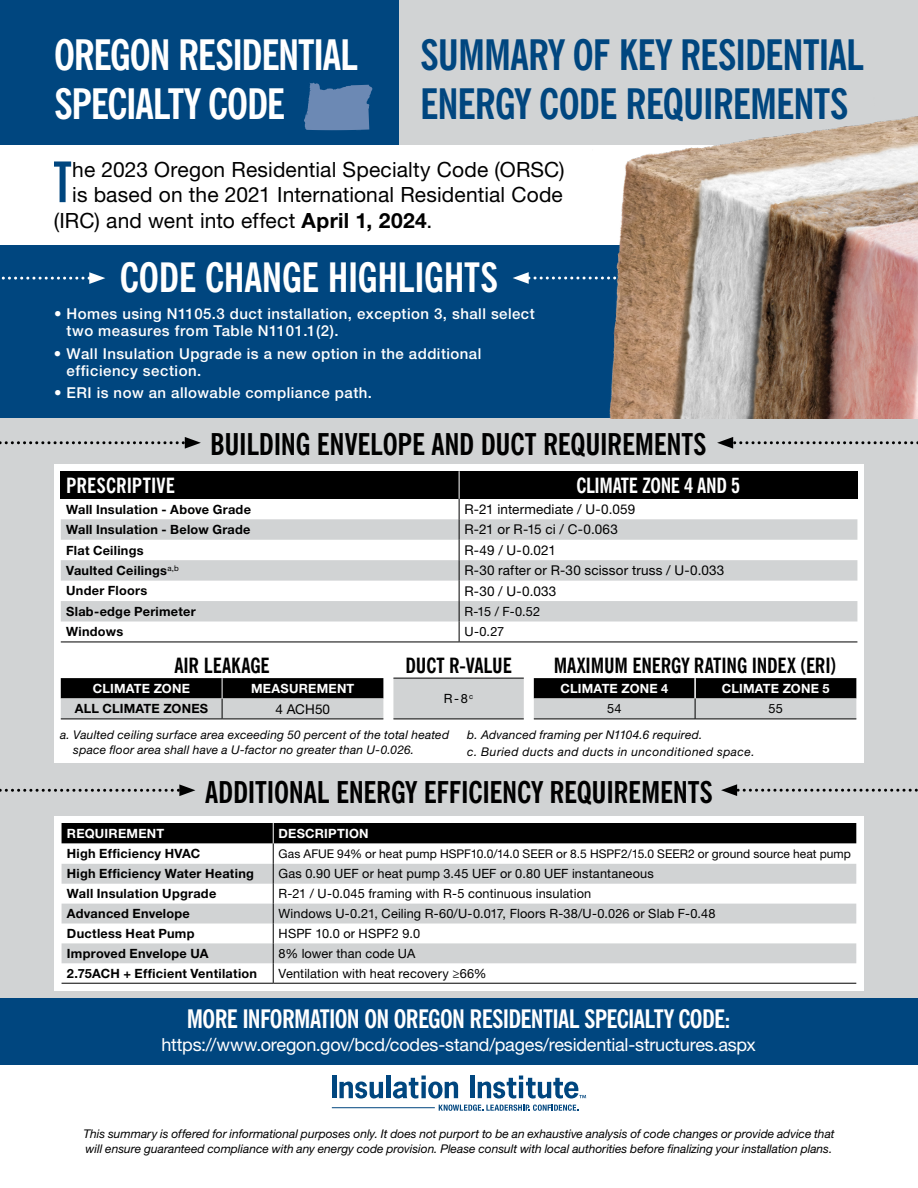
<style>
.page{position:relative;width:918px;height:1188px;background:#fff}
.page>*{position:absolute;margin:0;border:0;box-sizing:border-box;transform-origin:0 0}
.t1{font:700 extra-condensed 56.25px "News Gothic BT";color:#00467f}
.t2{font:700 condensed 42px/49.5px "News Gothic BT";letter-spacing:-.02em;color:#00467f}
.t3{font:700 condensed 42px/49.5px "News Gothic BT";letter-spacing:-.03em;color:#fff}
.t4{font:700 condensed 40.5px "News Gothic BT";letter-spacing:-.01em;color:#fff}
.t5{font:700 condensed 30px "News Gothic BT";letter-spacing:-.01em;color:#000}
.t6{font:700 condensed 25.5px "News Gothic BT";letter-spacing:-.025em;color:#fff}
.t7{font:21px "Helvetica Neue LT Std";letter-spacing:.005em;color:#000}
.t8{font:700 condensed 21px "News Gothic BT";letter-spacing:-.01em;color:#000}
.t9{font:700 condensed 21px "News Gothic BT";letter-spacing:-.005em;color:#fff}
.t10{font:18px "Helvetica Neue LT Std";letter-spacing:-.01em;color:#fff}
.t11{font:500 15px/17.2px "Helvetica Neue LT Std";letter-spacing:.03em;color:#fff}
.t12{font:13.5px "Helvetica Neue LT Std";letter-spacing:.01em;color:#000}
.t13{font:700 12.75px "Helvetica Neue LT Std";letter-spacing:.02em;color:#000}
.t14{font:12.75px "Helvetica Neue LT Std";letter-spacing:.01em;color:#000}
.t15{font:700 12.75px "Helvetica Neue LT Std";letter-spacing:.015em;color:#fff}
.t16{font:italic 12px/15px "Helvetica Neue LT Std";color:#000}
.t17{font:12px "Helvetica Neue LT Std";letter-spacing:.005em;color:#000}
.t18{font:italic 12px/16.5px "Helvetica Neue LT Std";letter-spacing:.03em;color:#000}
.s1{font-weight:700}
</style>
<div class="page">
<div style="left:0;top:246px;width:918px;height:231px;background:#00467f"></div>
<div style="left:0;top:418px;width:918px;height:602px;background:#d1d3d4"></div>
<svg style="left:717px;top:437px;width:201px;height:12px"></svg>
<svg style="left:721px;top:784px;width:197px;height:12px"></svg>
<svg style="left:0;top:784px;width:195px;height:12px"></svg>
<div style="left:54px;top:464px;width:810px;height:299px;background:#fff"></div>
<hr style="left:61px;top:719px;width:161px;height:1px;background:#000">
<hr style="left:222px;top:719px;width:161px;height:1px;background:#000">
<hr style="left:393px;top:719px;width:131px;height:1px;background:#000">
<hr style="left:534px;top:719px;width:161px;height:1px;background:#000">
<hr style="left:695px;top:719px;width:161px;height:1px;background:#000">
<svg style="left:61px;top:678px;width:795px;height:41px;background:#7c7d7d"></svg>
<div style="left:61px;top:471px;width:398px;height:28px;background:#000"></div>
<div style="left:459px;top:471px;width:398px;height:28px;background:#000"></div>
<svg style="left:61px;top:519px;width:796px;height:103px;fill:#d1d3d4"></svg>
<hr style="left:61px;top:642px;width:398px;height:1px;background:#000">
<hr style="left:459px;top:642px;width:398px;height:1px;background:#000">
<svg style="left:459px;top:471px;width:1px;height:171px"></svg>
<div style="left:54px;top:816px;width:810px;height:174px;background:#fff"></div>
<svg style="left:0;top:437px;width:201px;height:12px"></svg>
<svg style="left:513px;top:272px;width:67px;height:12px"></svg>
<svg style="left:1px;top:272px;width:104px;height:12px"></svg>
<hr style="left:332px;top:1076px;width:4px;height:22px;background:#00467f">
<svg style="left:439px;top:1105px;width:139px;height:6px"></svg>
<svg style="left:339px;top:1082px;width:44px;height:17px"></svg>
<hr style="left:386px;top:1076px;width:4px;height:22px;background:#00467f">
<svg style="left:393px;top:1076px;width:65px;height:23px"></svg>
<div style="left:470px;top:1076px;width:5px;height:22px;background:#00467f"></div>
<svg style="left:478px;top:1076px;width:108px;height:23px"></svg>
<hr style="left:332px;top:1107px;width:103px;height:1px;background:#00467f">
<div style="left:0;top:999px;width:918px;height:66px;background:#00467f"></div>
<div style="left:129px;top:0;width:789px;height:145px;background:#d1d3d4"></div>
<div style="left:0;top:0;width:398px;height:145px;background:#00467f"></div>
<img style="left:580px;top:116px;width:338px;height:302px">
<svg style="left:304px;top:83px;width:68px;height:47px;background:#5a7eab"></svg>
<svg style="left:62px;top:823px;width:794px;height:160px"></svg>
<hr style="left:62px;top:983px;width:211px;height:1px;background:#000">
<hr style="left:273px;top:983px;width:583px;height:1px;background:#000">
<h2 class="t3" style="left:54px;top:30px;width:305px">OREGON RESIDENTIAL<br>SPECIALTY CODE</h2>
<h2 class="t2" style="left:420px;top:30px;width:445px">SUMMARY OF KEY RESIDENTIAL<br>ENERGY CODE REQUIREMENTS</h2>
<h1 class="t1" style="left:54px;top:148px;width:20px">T</h1>
<h3 class="t7" style="left:72px;top:157px;width:494px">he 2023 Oregon Residential Specialty Code (ORSC)</h3>
<h3 class="t7" style="left:72px;top:182px;width:492px">is based on the 2021 International Residential Code</h3>
<h3 class="t7" style="left:54px;top:208px;width:380px">(IRC) and went into effect <span class="s1">April 1, 2024</span>.</h3>
<h3 class="t4" style="left:120px;top:253px;width:380px">CODE CHANGE HIGHLIGHTS</h3>
<p class="t11" style="left:67px;top:305px;width:470px;text-indent:-13px">• Homes using N1105.3 duct installation, exception 3, shall select two measures from Table N1101.1(2).</p>
<p class="t11" style="left:67px;top:345px;width:416px;text-indent:-13px">• Wall Insulation Upgrade is a new option in the additional efficiency section.</p>
<p class="t11" style="left:54px;top:384px;width:320px">• ERI is now an allowable compliance path.</p>
<h3 class="t5" style="left:210px;top:426px;width:498px">BUILDING ENVELOPE AND DUCT REQUIREMENTS</h3>
<h3 class="t9" style="left:66px;top:473px;width:110px">PRESCRIPTIVE</h3>
<h3 class="t9" style="left:576px;top:473px;width:165px">CLIMATE ZONE 4 AND 5</h3>
<p class="t13" style="left:66px;top:501px;width:186px">Wall Insulation - Above Grade</p>
<p class="t12" style="left:465px;top:501px;width:172px">R-21 intermediate / U-0.059</p>
<p class="t13" style="left:66px;top:522px;width:186px">Wall Insulation - Below Grade</p>
<p class="t12" style="left:465px;top:521px;width:155px">R-21 or R-15 ci / C-0.063</p>
<p class="t13" style="left:66px;top:542px;width:79px">Flat Ceilings</p>
<p class="t12" style="left:465px;top:542px;width:93px">R-49 / U-0.021</p>
<p class="t13" style="left:66px;top:563px;width:114px">Vaulted Ceilings<sup>a,b</sup></p>
<p class="t12" style="left:465px;top:562px;width:261px">R-30 rafter or R-30 scissor truss / U-0.033</p>
<p class="t13" style="left:66px;top:583px;width:83px">Under Floors</p>
<p class="t12" style="left:465px;top:583px;width:93px">R-30 / U-0.033</p>
<p class="t13" style="left:66px;top:603px;width:131px">Slab-edge Perimeter</p>
<p class="t14" style="left:465px;top:604px;width:77px">R-15 / F-0.52</p>
<p class="t13" style="left:66px;top:624px;width:58px">Windows</p>
<p class="t14" style="left:465px;top:624px;width:41px">U-0.27</p>
<h3 class="t8" style="left:175px;top:652px;width:97px">AIR LEAKAGE</h3>
<h3 class="t8" style="left:405px;top:652px;width:108px">DUCT R-VALUE</h3>
<h3 class="t8" style="left:554px;top:652px;width:284px">MAXIMUM ENERGY RATING INDEX (ERI)</h3>
<p class="t15" style="left:93px;top:680px;width:99px">CLIMATE ZONE</p>
<p class="t15" style="left:251px;top:680px;width:105px">MEASUREMENT</p>
<p class="t14" style="left:444px;top:691px;width:31px">R-8<sup>c</sup></p>
<p class="t15" style="left:561px;top:680px;width:109px">CLIMATE ZONE 4</p>
<p class="t15" style="left:722px;top:680px;width:109px">CLIMATE ZONE 5</p>
<p class="t13" style="left:75px;top:701px;width:135px">ALL CLIMATE ZONES</p>
<p class="t12" style="left:275px;top:701px;width:56px">4 ACH50</p>
<p class="t14" style="left:607px;top:701px;width:16px">54</p>
<p class="t14" style="left:769px;top:701px;width:16px">55</p>
<p class="t16" style="left:73px;top:727px;width:377px;text-indent:-13px">a. Vaulted ceiling surface area exceeding 50 percent of the total heated space floor area shall have a U-factor no greater than U-0.026.</p>
<p class="t18" style="left:467px;top:726px;width:289px">b. Advanced framing per N1104.6 required.<br>c. Buried ducts and ducts in unconditioned space.</p>
<h3 class="t5" style="left:205px;top:773px;width:509px">ADDITIONAL ENERGY EFFICIENCY REQUIREMENTS</h3>
<p class="t15" style="left:67px;top:825px;width:99px">REQUIREMENT</p>
<p class="t15" style="left:279px;top:825px;width:91px">DESCRIPTION</p>
<p class="t13" style="left:67px;top:845px;width:135px">High Efficiency HVAC</p>
<p class="t17" style="left:279px;top:846px;width:574px">Gas AFUE 94% or heat pump HSPF10.0/14.0 SEER or 8.5 HSPF2/15.0 SEER2 or ground source heat pump</p>
<p class="t13" style="left:67px;top:866px;width:188px">High Efficiency Water Heating</p>
<p class="t14" style="left:279px;top:866px;width:377px">Gas 0.90 UEF or heat pump 3.45 UEF or 0.80 UEF instantaneous</p>
<p class="t13" style="left:67px;top:886px;width:151px">Wall Insulation Upgrade</p>
<p class="t14" style="left:279px;top:886px;width:314px">R-21 / U-0.045 framing with R-5 continuous insulation</p>
<p class="t13" style="left:67px;top:906px;width:124px">Advanced Envelope</p>
<p class="t14" style="left:279px;top:906px;width:438px">Windows U-0.21, Ceiling R-60/U-0.017, Floors R-38/U-0.026 or Slab F-0.48</p>
<p class="t13" style="left:67px;top:926px;width:129px">Ductless Heat Pump</p>
<p class="t14" style="left:279px;top:926px;width:143px">HSPF 10.0 or HSPF2 9.0</p>
<p class="t13" style="left:67px;top:945px;width:143px">Improved Envelope UA</p>
<p class="t14" style="left:279px;top:946px;width:138px">8% lower than code UA</p>
<p class="t13" style="left:67px;top:965px;width:192px">2.75ACH + Efficient Ventilation</p>
<p class="t14" style="left:279px;top:966px;width:209px">Ventilation with heat recovery ≥66%</p>
<h3 class="t6" style="left:187px;top:1004px;width:545px">MORE INFORMATION ON OREGON RESIDENTIAL SPECIALTY CODE:</h3>
<h3 class="t10" style="left:161px;top:1034px;width:596px">https://www.oregon.gov/bcd/codes-stand/pages/residential-structures.aspx</h3>
<p class="t16" style="left:83px;top:1126px;width:753px">This summary is offered for informational purposes only. It does not purport to be an exhaustive analysis of code changes or provide advice that will ensure guaranteed compliance with any energy code provision. Please consult with local authorities before finalizing your installation plans.</p>
</div>
